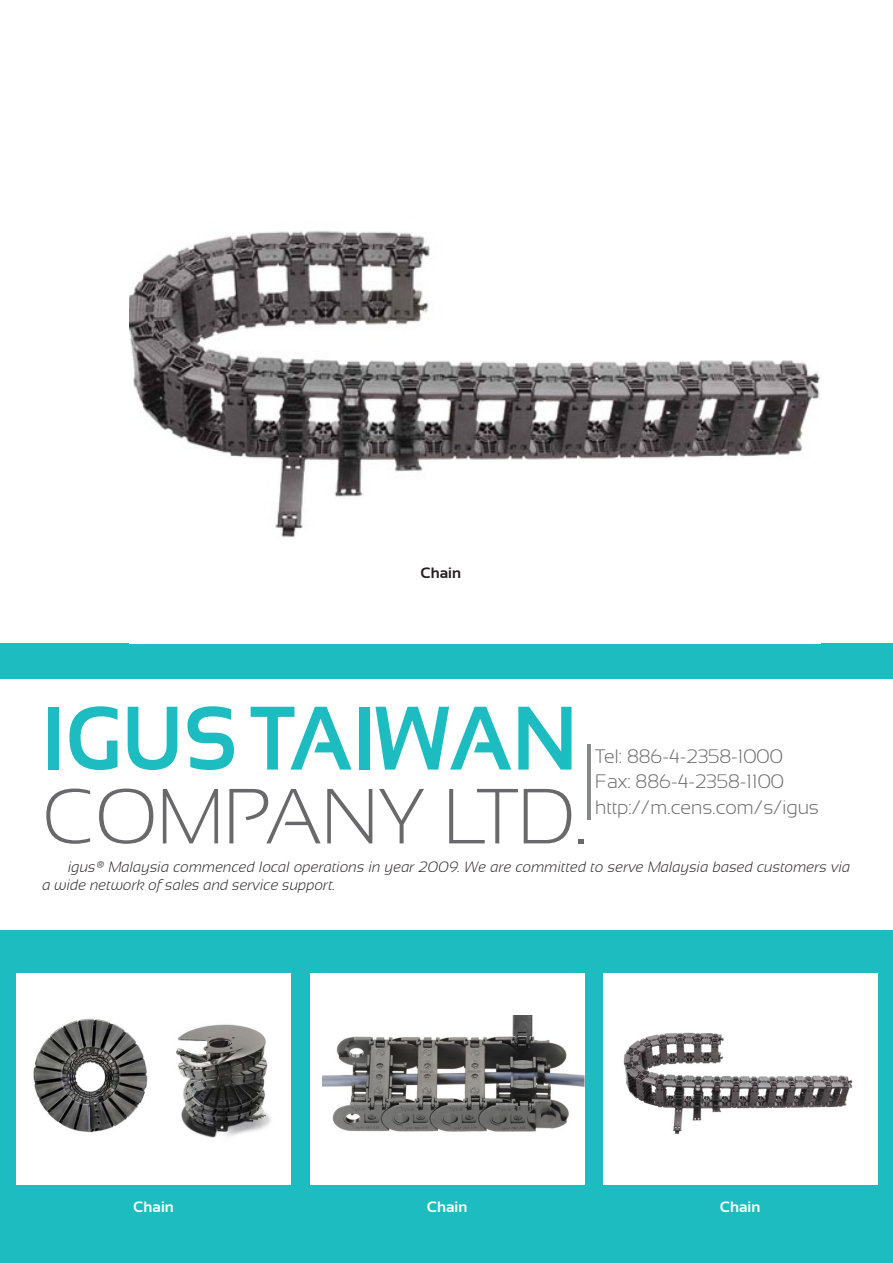
<style>
.page{position:relative;width:893px;height:1263px;background:#fff}
.page>*{position:absolute;margin:0;border:0;box-sizing:border-box;transform-origin:0 0}
.公司名大標{font:700 90px "Sansation";color:#1cbcc1;scale:.92 1}
.公司名大標-2{font:300 78px "Sansation";color:#69696c}
.公司內容{font:300 19.5px "Sansation";color:#69696c}
.副標內文{font:italic 300 15px/18px "Sansation";color:#231f20}
.產品名{font:700 15px "Sansation";color:#fff}
.產品名-2{font:700 15px "Sansation";color:#231f20}
</style>
<div class="page">
<div style="left:0;top:643px;width:893px;height:620px;background:#1cbcc1"></div>
<div style="left:0;top:679px;width:893px;height:251px;background:#fff"></div>
<div style="left:17px;top:973px;width:274px;height:212px;background:#fff"></div>
<img style="left:33px;top:1018px;width:238px;height:120px">
<div style="left:310px;top:973px;width:274px;height:212px;background:#fff"></div>
<img style="left:322px;top:1015px;width:262px;height:117px">
<div style="left:604px;top:973px;width:274px;height:212px;background:#fff"></div>
<img style="left:623px;top:1032px;width:230px;height:102px">
<hr style="left:587px;top:744px;width:3px;height:76px;background:#86888a">
<img style="left:130px;top:230px;width:691px;height:308px">
<p class="產品名-2" style="left:420px;top:565px;width:42px">Chain</p>
<p class="公司名大標" style="left:43px;top:688px;width:583px">IGUS TAIWAN</p>
<p class="公司名大標-2" style="left:43px;top:773px;width:547px">COMPANY LTD.</p>
<p class="公司內容" style="left:595px;top:745px;width:189px">Tel: 886-4-2358-1000</p>
<p class="公司內容" style="left:595px;top:771px;width:190px">Fax: 886-4-2358-1100</p>
<p class="公司內容" style="left:595px;top:796px;width:225px">http://m.cens.com/s/igus</p>
<p class="副標內文" style="left:43px;top:858px;width:809px;text-indent:25px">igus® Malaysia commenced local operations in year 2009. We are committed to serve Malaysia based customers via a wide network of sales and service support.</p>
<p class="產品名" style="left:133px;top:1199px;width:42px">Chain</p>
<p class="產品名" style="left:427px;top:1199px;width:42px">Chain</p>
<p class="產品名" style="left:720px;top:1199px;width:42px">Chain</p>
</div>
